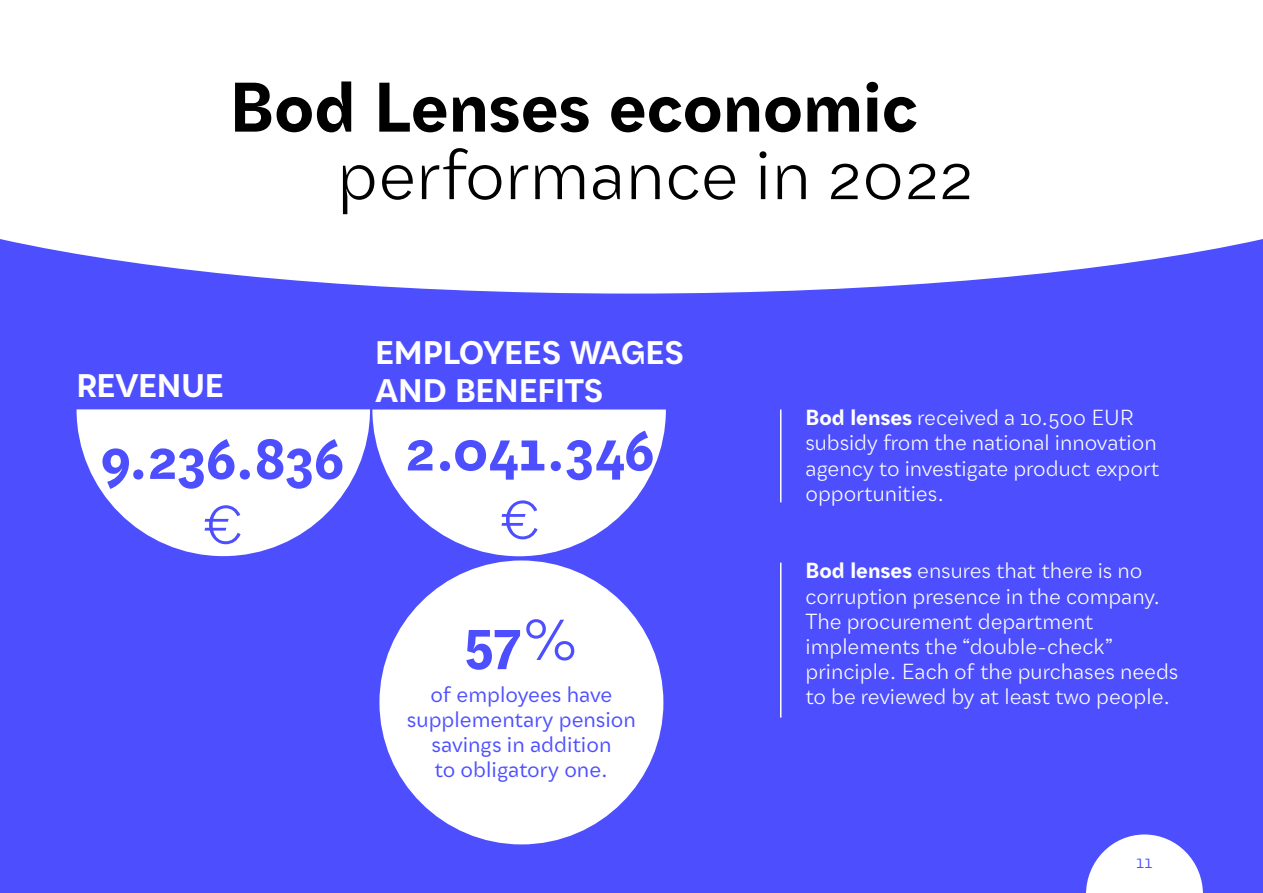
<style>
.page{position:relative;width:1263px;height:893px;background:#fff}
.page>*{position:absolute;margin:0;border:0;box-sizing:border-box;transform-origin:0 0}
.t1{font:700 67.5px "Qualion Text";color:#000}
.t2{font:67.5px "Qualion Text";color:#000}
.t3{font:700 57px "Qualion Text";color:#4d4fff}
.t4{font:54px "Qualion Text";color:#4d4fff}
.t5{font:700 31.5px/37.8px "Qualion Text";letter-spacing:-.02em;color:#fff}
.t6{font:21px/25.2px "Qualion Text";color:#fff}
.t7{font:21px/25.2px "Qualion Text";color:#4d4fff;text-align:center}
.t8{font:18px "Qualion Text";color:#4d4fff}
.s1{font-weight:400}
.s2{font-weight:700}
</style>
<div class="page">
<div style="left:0;top:308px;width:1263px;height:585px;background:#4d4fff"></div>
<svg style="left:0;top:239px;width:1263px;height:69px"></svg>
<div style="left:379px;top:560px;width:284px;height:284px;background:#fff;border-radius:50%"></div>
<svg style="left:77px;top:409px;width:589px;height:147px"></svg>
<hr style="left:780px;top:409px;width:1px;height:93px;background:#fff">
<hr style="left:780px;top:563px;width:1px;height:155px;background:#fff">
<svg style="left:1086px;top:834px;width:117px;height:59px"></svg>
<h1 class="t1" style="left:229px;top:62px;width:690px">Bod Lenses economic</h1>
<h1 class="t2" style="left:337px;top:131px;width:639px">performance in 2022</h1>
<h3 class="t5" style="left:76px;top:367px;width:149px">REVENUE</h3>
<h2 class="t3" style="left:101px;top:420px;width:245px">9.236.836</h2>
<h3 class="t4" style="left:200px;top:489px;width:47px">€</h3>
<h3 class="t5" style="left:375px;top:334px;width:310px">EMPLOYEES WAGES<br>AND BENEFITS</h3>
<h2 class="t3" style="left:406px;top:412px;width:251px">2.041.346</h2>
<h3 class="t4" style="left:496px;top:484px;width:47px">€</h3>
<h2 class="t3" style="left:464px;top:602px;width:116px">57<span class="s1">%</span></h2>
<p class="t7" style="left:407px;top:681px;width:230px">of employees have supplementary pension savings in addition<br>to obligatory one.</p>
<p class="t6" style="left:805px;top:405px;width:355px"><span class="s2">Bod lenses</span> received a 10.500 EUR subsidy from the national innovation agency to investigate product export opportunities.</p>
<p class="t6" style="left:805px;top:558px;width:374px"><span class="s2">Bod lenses</span> ensures that there is no corruption presence in the company.<br>The procurement department implements the “double-check” principle. Each of the purchases needs to be reviewed by at least two people.</p>
<p class="t8" style="left:1136px;top:849px;width:18px">11</p>
</div>
